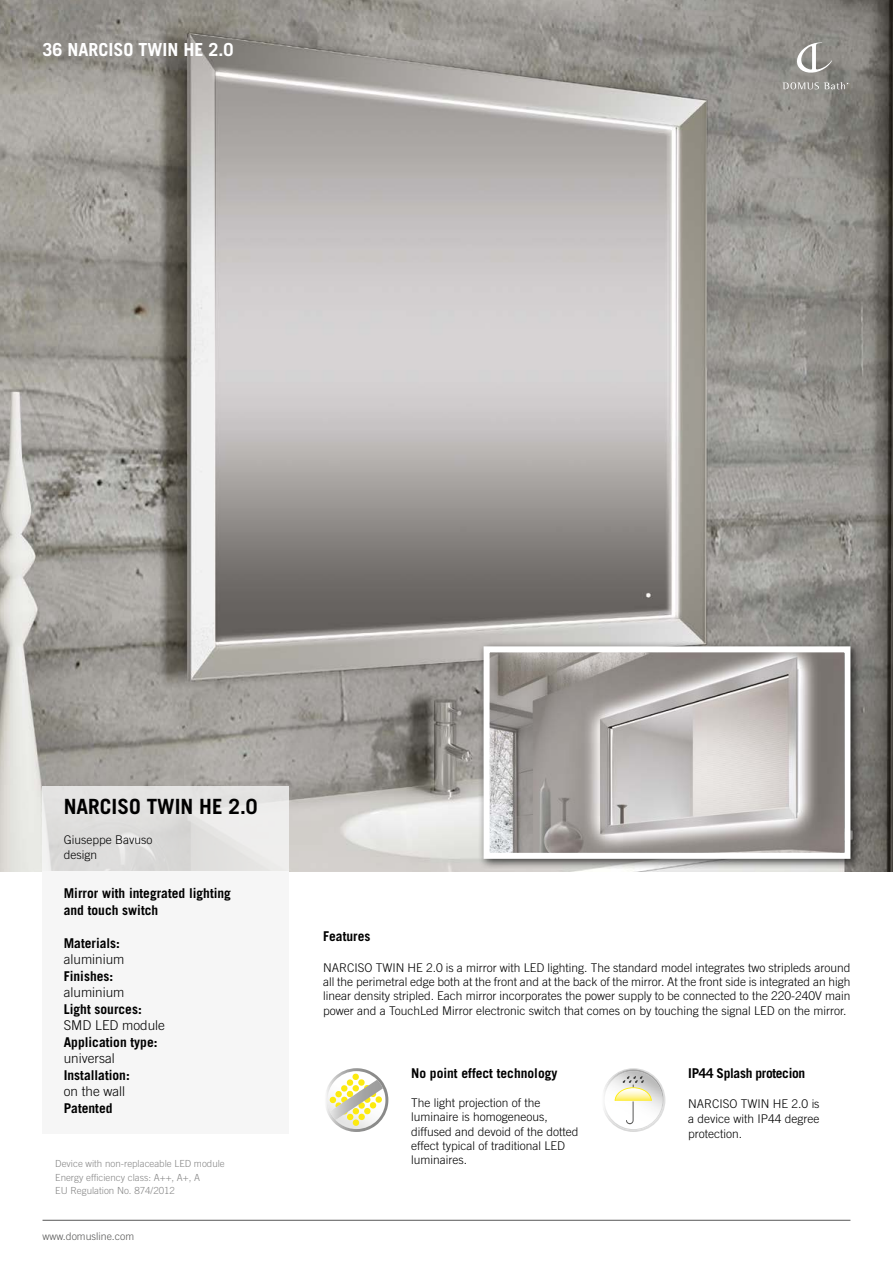
<style>
.page{position:relative;width:893px;height:1263px;background:#fff}
.page>*{position:absolute;margin:0;border:0;box-sizing:border-box;transform-origin:0 0}
.t1{font:700 21px "Trade Gothic LT Pro";color:#000}
.t2{font:700 18px "Trade Gothic LT Pro";color:#fff}
.t3{font:700 13.5px/16.5px "Trade Gothic LT Pro";color:#000}
.t4{font:300 13.5px "Trade Gothic LT Pro";color:#000}
.t5{font:700 13.5px "Trade Gothic LT Pro";letter-spacing:-.025em;color:#000}
.t6{font:300 12px/14.4px "Trade Gothic LT Pro";color:#000}
.t7{font:300 10.5px "Trade Gothic LT Pro";color:#575756}
.t8{font:300 9.75px/13.5px "Trade Gothic LT Pro";color:#878787}
</style>
<div class="page">
<hr style="left:43px;top:1220px;width:807px;height:1px;background:#575756">
<img style="left:0;top:0;width:893px;height:872px">
<svg style="left:795px;top:43px;width:37px;height:32px"></svg>
<svg style="left:782px;top:82px;width:67px;height:7px"></svg>
<img style="left:326px;top:1068px;width:62px;height:64px">
<img style="left:327px;top:1073px;width:59px;height:47px">
<img style="left:623px;top:1068px;width:42px;height:64px">
<img style="left:604px;top:1069px;width:60px;height:61px">
<div style="left:478px;top:641px;width:384px;height:229px;background:#000;opacity:.75"></div>
<img style="left:491px;top:653px;width:352px;height:199px">
<div style="left:484px;top:646px;width:366px;height:213px;border:6px solid #fff"></div>
<svg style="left:43px;top:787px;width:246px;height:85px;background:#e2e1e0"></svg>
<div style="left:43px;top:872px;width:246px;height:262px;background:#f6f6f6"></div>
<h2 class="t2" style="left:43px;top:38px;width:193px">36 NARCISO TWIN HE 2.0</h2>
<h1 class="t1" style="left:64px;top:794px;width:195px">NARCISO TWIN HE 2.0</h1>
<p class="t6" style="left:64px;top:832px;width:90px;line-height:15px">Giuseppe Bavuso design</p>
<p class="t3" style="left:64px;top:885px;width:169px">Mirror with integrated lighting and touch switch</p>
<p class="t3" style="left:64px;top:934px;width:58px">Materials:</p>
<p class="t4" style="left:64px;top:951px;width:62px">aluminium</p>
<p class="t3" style="left:64px;top:967px;width:51px">Finishes:</p>
<p class="t4" style="left:64px;top:984px;width:62px">aluminium</p>
<p class="t3" style="left:64px;top:1000px;width:79px">Light sources:</p>
<p class="t4" style="left:64px;top:1017px;width:103px">SMD LED module</p>
<p class="t3" style="left:64px;top:1033px;width:95px">Application type:</p>
<p class="t4" style="left:64px;top:1050px;width:52px">universal</p>
<p class="t3" style="left:64px;top:1066px;width:68px">Installation:</p>
<p class="t4" style="left:64px;top:1083px;width:63px">on the wall</p>
<p class="t3" style="left:64px;top:1099px;width:50px">Patented</p>
<p class="t8" style="left:55px;top:1157px;width:171px">Device with non-replaceable LED module<br>Energy efficiency class: A++, A+, A<br>EU Regulation No. 874/2012</p>
<p class="t7" style="left:43px;top:1230px;width:93px">www.domusline.com</p>
<p class="t3" style="left:323px;top:928px;width:49px">Features</p>
<p class="t6" style="left:323px;top:960px;width:529px;text-align:justify">NARCISO TWIN HE 2.0 is a mirror with LED lighting. The standard model integrates two stripleds around all the perimetral edge both at the front and at the back of the mirror. At the front side is integrated an high linear density stripled. Each mirror incorporates the power supply to be connected to the 220-240V main power and a TouchLed Mirror electronic switch that comes on by touching the signal LED on the mirror.</p>
<p class="t3" style="left:411px;top:1065px;width:148px">No point effect technology</p>
<p class="t6" style="left:411px;top:1095px;width:169px">The light projection of the luminaire is homogeneous, diffused and devoid of the dotted effect typical of traditional LED luminaires.</p>
<p class="t5" style="left:688px;top:1065px;width:119px">IP44 Splash protecion</p>
<p class="t6" style="left:688px;top:1096px;width:133px;line-height:15px;text-align:justify">NARCISO TWIN HE 2.0 is a device with IP44 degree protection.</p>
</div>
